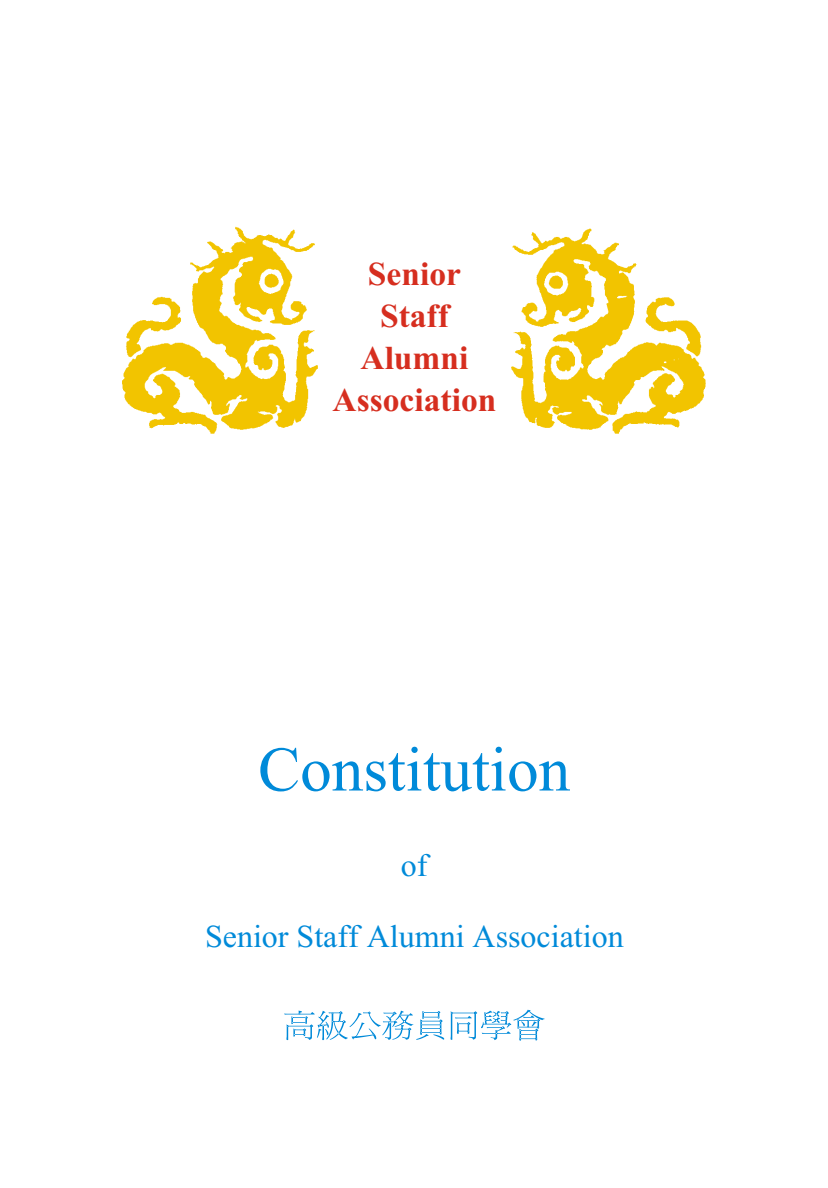
<style>
.page{position:relative;width:828px;height:1188px;background:#fff}
.page>*{position:absolute;margin:0;border:0;box-sizing:border-box;transform-origin:0 0}
.t1{font:63.2px "Times New Roman";color:#008ad9}
.t2{font:700 33.6px/42px "Times New Roman";color:#d62e1f;text-align:center}
.t3{font:32px "Times New Roman";color:#008ad9}
</style>
<div class="page">
<svg style="left:511px;top:229px;width:195px;height:205px"></svg>
<svg style="left:122px;top:227px;width:196px;height:207px"></svg>
<svg style="left:284px;top:1011px;width:160px;height:29px"></svg>
<svg style="left:451px;top:1010px;width:94px;height:31px"></svg>
<p class="t2" style="left:333px;top:256px;width:165px">Senior<br>Staff<br>Alumni<br>Association</p>
<h1 class="t1" style="left:258px;top:747px;width:314px">Constitution</h1>
<p class="t3" style="left:401px;top:854px;width:28px">of</p>
<p class="t3" style="left:205px;top:925px;width:420px">Senior Staff Alumni Association</p>
</div>
